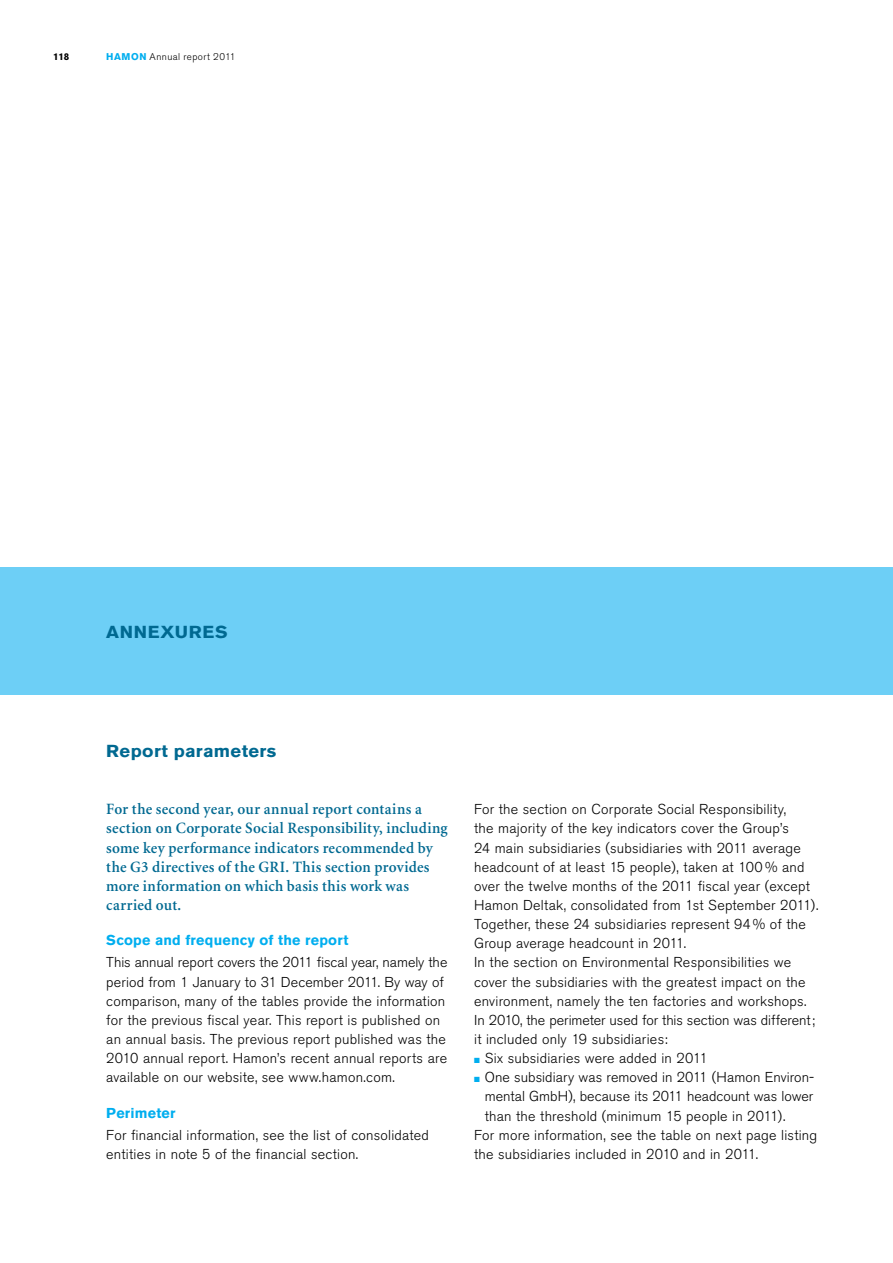
<style>
.page{position:relative;width:893px;height:1263px;background:#fff}
.page>*{position:absolute;margin:0;border:0;box-sizing:border-box;transform-origin:0 0}
.t1{font:700 17.25px "Akzidenz Grotesk BE";letter-spacing:.02em;color:#006991;scale:1.06 1}
.t2{font:600 15.75px/19.2px "Minion LT";letter-spacing:.015em;color:#006991}
.t3{font:300 14.25px/19.2px "Akzidenz Grotesk BE";letter-spacing:.015em;color:#000}
.t4{font:700 14.25px "Akzidenz Grotesk BE";letter-spacing:.02em;color:#00aeef}
.t5{font:300 9.75px "Akzidenz Grotesk BE";letter-spacing:.045em;color:#000}
.t6{font:700 9.75px "Akzidenz Grotesk BE";color:#000}
.s1{font-weight:700;color:#00aeef}
.s2{color:#00aeef}
</style>
<div class="page">
<div style="left:0;top:568px;width:893px;height:127px;background:#6dcff6"></div>
<p class="t6" style="left:53px;top:51px;width:18px">118</p>
<p class="t5" style="left:106px;top:51px;width:131px"><span class="s1">Hamon</span> Annual report 2011</p>
<p class="t1" style="left:106px;top:622px;width:53px">Annexures</p>
<p class="t1" style="left:106px;top:741px;width:162px">Report parameters</p>
<p class="t2" style="left:106px;top:800px;width:343px">For the second year, our annual report contains a section on Corporate Social Responsibility, including some key performance indicators recommended by the G3 directives of the GRI. This section provides more information on which basis this work was carried out.</p>
<p class="t3" style="left:474px;top:800px;width:346px">For the section on Corporate Social Responsibility,<br>the majority of the key indicators cover the Group’s<br>24 main subsidiaries (subsidiaries with 2011 average headcount of at least 15 people), taken at 100 % and over the twelve months of the 2011 fiscal year (except Hamon Deltak, consolidated from 1st September 2011).<br>Together, these 24 subsidiaries represent 94 % of the Group average headcount in 2011.<br>In the section on Environmental Responsibilities we cover the subsidiaries with the greatest impact on the environment, namely the ten factories and workshops.<br>In 2010, the perimeter used for this section was different; it included only 19 subsidiaries:</p>
<p class="t3" style="left:474px;top:1049px;width:235px"><span class="s2">■</span> Six subsidiaries were added in 2011</p>
<p class="t3" style="left:474px;top:1068px;width:342px"><span class="s2">■</span> One subsidiary was removed in 2011 (Hamon Environ-</p>
<p class="t3" style="left:485px;top:1087px;width:330px">mental GmbH), because its 2011 headcount was lower</p>
<p class="t3" style="left:485px;top:1106px;width:302px">than the threshold (minimum 15 people in 2011).</p>
<p class="t3" style="left:474px;top:1125px;width:345px">For more information, see the table on next page listing</p>
<p class="t3" style="left:474px;top:1144px;width:285px">the subsidiaries included in 2010 and in 2011.</p>
<p class="t4" style="left:106px;top:932px;width:244px">Scope and frequency of the report</p>
<p class="t3" style="left:106px;top:953px;width:343px">This annual report covers the 2011 fiscal year, namely the period from 1 January to 31 December 2011. By way of comparison, many of the tables provide the information for the previous fiscal year. This report is published on an annual basis. The previous report published was the 2010 annual report. Hamon’s recent annual reports are available on our website, see www.hamon.com.</p>
<p class="t4" style="left:106px;top:1104px;width:71px">Perimeter</p>
<p class="t3" style="left:106px;top:1125px;width:324px">For financial information, see the list of consolidated entities in note 5 of the financial section.</p>
</div>
